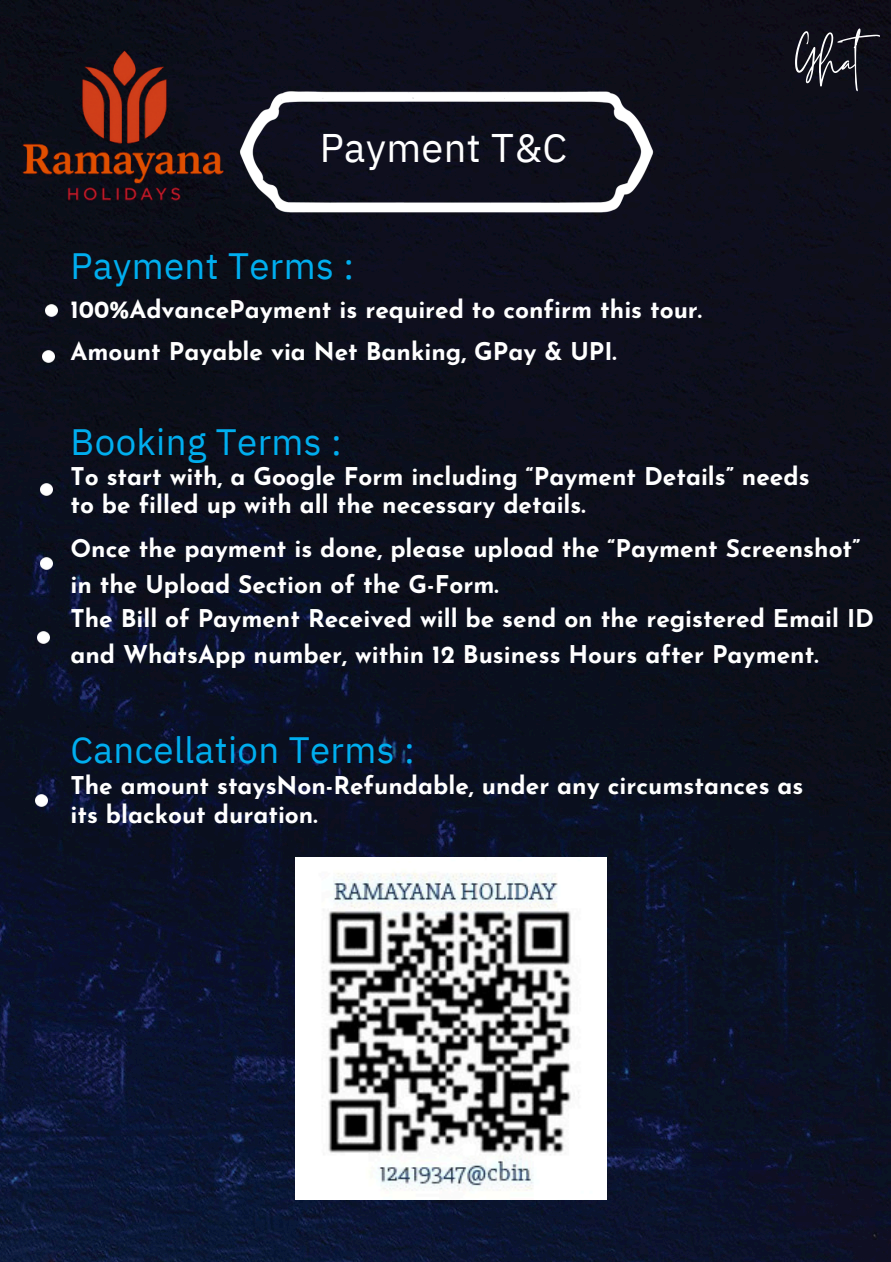
<style>
.page{position:relative;width:891px;height:1262px;background:#fff}
.page>*{position:absolute;margin:0;border:0;box-sizing:border-box;transform-origin:0 0}
.t1{font:64.6px "Themysion";color:#fff}
.t2{font:39.8px "IBM Plex Sans";letter-spacing:.01em;color:#fff}
.t3{font:36.6px "IBM Plex Sans";letter-spacing:.01em;color:#00aeef}
.t4{font:700 24.4px/28.4px "Josefin Sans";color:#fff}
</style>
<div class="page">
<img style="left:0;top:0;width:891px;height:1261px">
<svg style="left:36px;top:794px;width:12px;height:12px"></svg>
<svg style="left:38px;top:632px;width:12px;height:12px"></svg>
<svg style="left:40px;top:483px;width:12px;height:12px"></svg>
<svg style="left:40px;top:557px;width:12px;height:12px"></svg>
<svg style="left:43px;top:351px;width:12px;height:12px"></svg>
<svg style="left:45px;top:305px;width:12px;height:12px"></svg>
<img style="left:249px;top:80px;width:414px;height:143px">
<img style="left:0;top:8px;width:249px;height:249px">
<img style="left:296px;top:857px;width:310px;height:342px">
<p class="t2" style="left:320px;top:121px;width:249px">Payment T&amp;C</p>
<p class="t3" style="left:70px;top:241px;width:285px">Payment Terms :</p>
<h3 class="t4" style="left:70px;top:297px;width:633px">100%AdvancePayment is required to confirm this tour.</h3>
<p class="t4" style="left:70px;top:339px;width:548px">Amount Payable via Net Banking, GPay &amp; UPI.</p>
<h1 class="t1" style="left:793px;top:12px;width:105px">Ghat</h1>
<p class="t3" style="left:70px;top:417px;width:273px">Booking Terms :</p>
<p class="t4" style="left:70px;top:464px;width:741px">To start with, a Google Form including “Payment Details” needs to be filled up with all the necessary details.</p>
<p class="t4" style="left:70px;top:536px;width:791px">Once the payment is done, please upload the “Payment Screenshot”</p>
<p class="t4" style="left:70px;top:572px;width:430px">in the Upload Section of the G-Form.</p>
<p class="t4" style="left:70px;top:607px;width:805px">The Bill of Payment Received will be send on the registered Email ID</p>
<p class="t4" style="left:70px;top:643px;width:750px">and WhatsApp number, within 12 Business Hours after Payment.</p>
<p class="t3" style="left:70px;top:725px;width:346px">Cancellation Terms :</p>
<h3 class="t4" style="left:70px;top:774px;width:735px">The amount staysNon-Refundable, under any circumstances as</h3>
<p class="t4" style="left:70px;top:802px;width:249px">its blackout duration.</p>
</div>
